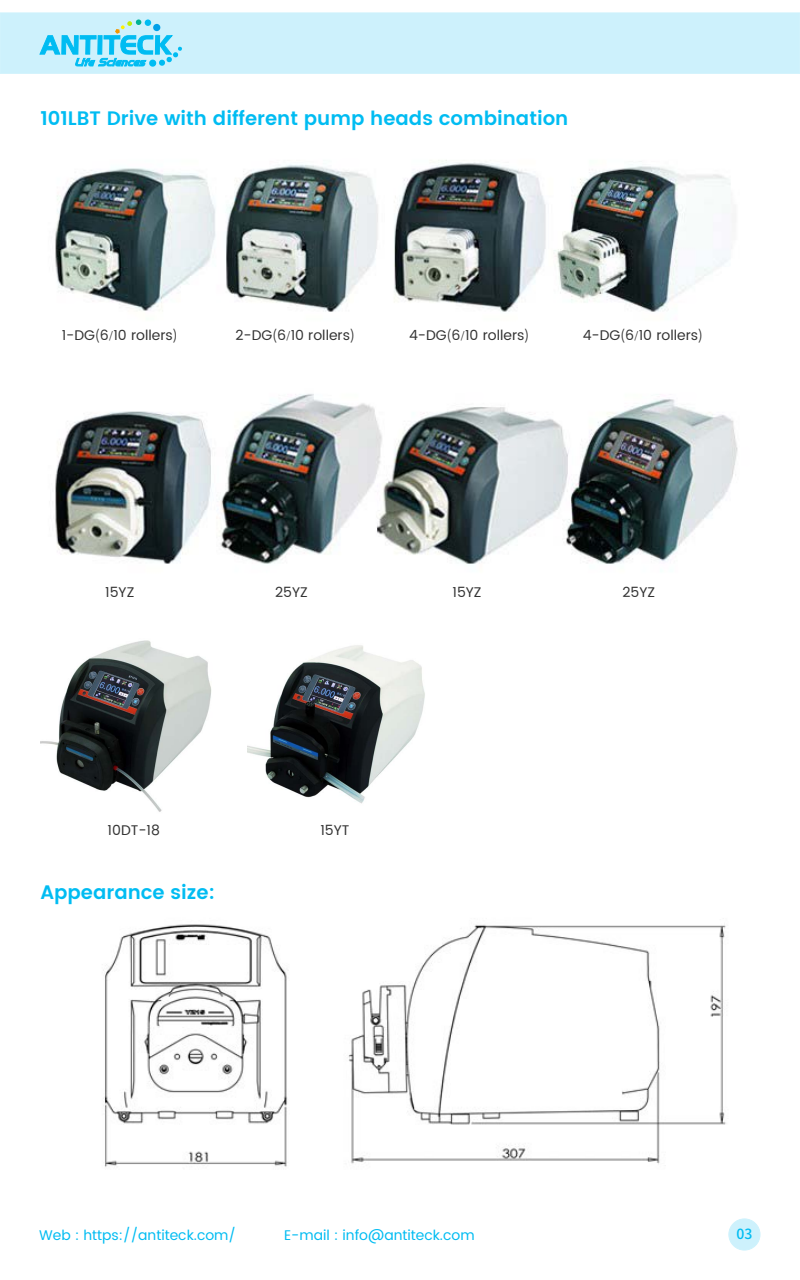
<style>
.page{position:relative;width:800px;height:1280px;background:#fff}
.page>*{position:absolute;margin:0;border:0;box-sizing:border-box;transform-origin:0 0}
.t1{font:600 19.5px "Poppins";color:#00bcf2}
.t2{font:14px "Poppins";color:#333}
.t3{font:14px "Poppins";color:#00bcf2}
.t4{font:500 14px "Source Han Sans CN";color:#00bcf2}
.s1{font-family:"Source Han Sans CN"}
.s2{font-family:"Adobe Song Std";font-weight:300}
</style>
<div class="page">
<img style="left:55px;top:160px;width:676px;height:152px">
<img style="left:55px;top:394px;width:683px;height:170px">
<img style="left:40px;top:640px;width:172px;height:172px">
<img style="left:248px;top:645px;width:177px;height:159px">
<img style="left:103px;top:924px;width:623px;height:243px">
<div style="left:729px;top:1219px;width:31px;height:31px;background:#cdf1fc;border-radius:50%"></div>
<div style="left:729px;top:1219px;width:31px;height:31px;border:1px solid #00bcf2;border-radius:50%"></div>
<div style="left:0;top:13px;width:800px;height:60px;background:#cdf1fc"></div>
<svg style="left:40px;top:19px;width:142px;height:48px"></svg>
<h1 class="t1" style="left:40px;top:103px;width:529px">101LBT Drive with different pump heads combination</h1>
<p class="t2" style="left:62px;top:325px;width:117px">1-DG<span class="s1">(</span>6<span class="s2">/</span>10 rollers<span class="s1">)</span></p>
<p class="t2" style="left:235px;top:325px;width:121px">2-DG<span class="s1">(</span>6<span class="s2">/</span>10 rollers<span class="s1">)</span></p>
<p class="t2" style="left:409px;top:325px;width:122px">4-DG<span class="s1">(</span>6<span class="s2">/</span>10 rollers<span class="s1">)</span></p>
<p class="t2" style="left:583px;top:325px;width:122px">4-DG<span class="s1">(</span>6<span class="s2">/</span>10 rollers<span class="s1">)</span></p>
<p class="t2" style="left:105px;top:582px;width:30px">15YZ</p>
<p class="t2" style="left:275px;top:582px;width:34px">25YZ</p>
<p class="t2" style="left:108px;top:820px;width:54px">10DT-18</p>
<p class="t2" style="left:320px;top:820px;width:31px">15YT</p>
<h1 class="t1" style="left:40px;top:878px;width:176px">Appearance size:</h1>
<p class="t2" style="left:453px;top:582px;width:30px">15YZ</p>
<p class="t2" style="left:622px;top:582px;width:34px">25YZ</p>
<p class="t3" style="left:39px;top:1225px;width:198px">Web : https://antiteck.com/</p>
<p class="t3" style="left:284px;top:1225px;width:192px">E-mail : info@antiteck.com</p>
<p class="t4" style="left:736px;top:1226px;width:17px">03</p>
</div>
